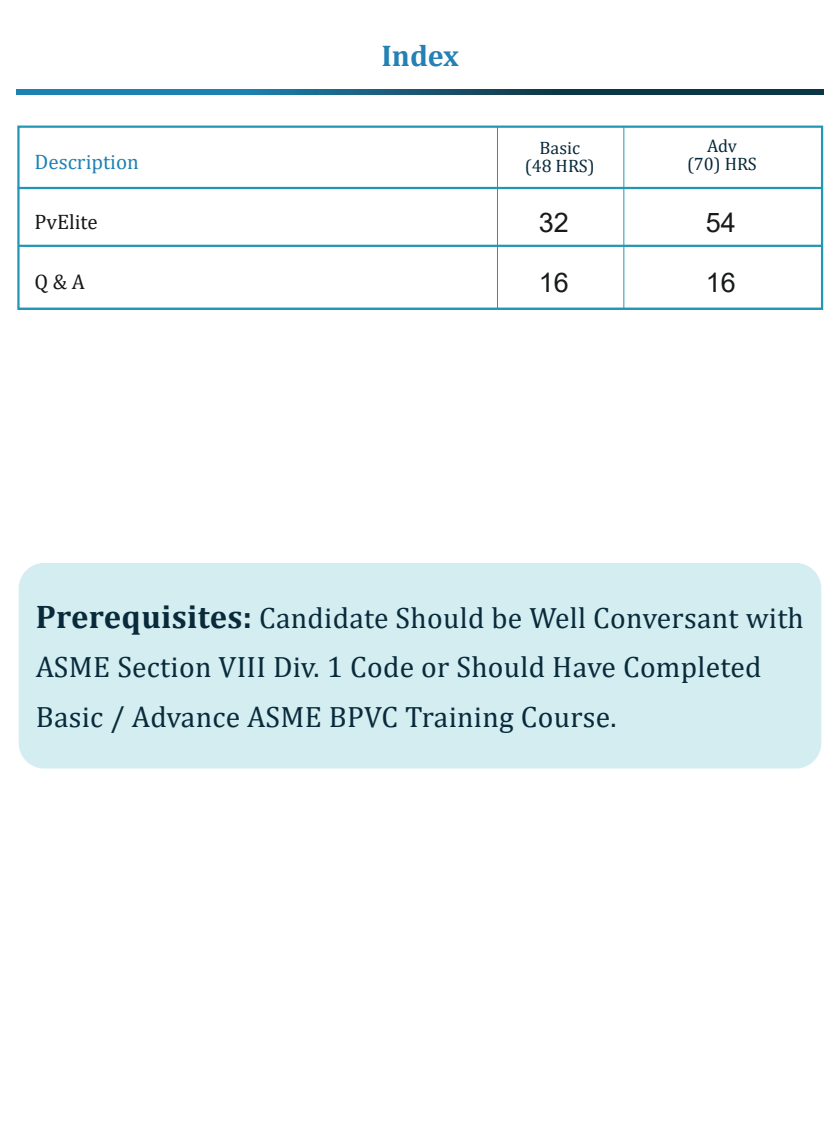
<style>
.page{position:relative;width:840px;height:1124px;background:#fff}
.page>*{position:absolute;margin:0;border:0;box-sizing:border-box;transform-origin:0 0}
.t1{font:700 30px "Cambria";color:#2381b4}
.t2{font:29.55px/49.2px "Cambria";letter-spacing:.01em;color:#082a3a}
.t3{font:27px "Arial";color:#181a1a}
.t4{font:21px "Cambria";color:#1f82b4}
.t5{font:21px "Cambria";color:#171717}
.t6{font:18px/18px "Cambria";color:#082a3a;text-align:center}
.s1{font-weight:700;font-size:32.78px}
</style>
<div class="page">
<div style="left:17px;top:125px;width:806px;height:185px;border:2px solid #2296b5"></div>
<hr style="left:18px;top:187px;width:803px;height:2px;background:#2296b5">
<hr style="left:18px;top:245px;width:804px;height:2px;background:#2296b5">
<hr style="left:18px;top:308px;width:804px;height:2px;background:#2296b5">
<hr style="left:623px;top:127px;width:1px;height:182px;background:#2296b5">
<hr style="left:497px;top:127px;width:1px;height:182px;background:#2296b5">
<svg style="left:17px;top:89px;width:807px;height:5px;background:#155978"></svg>
<div style="left:19px;top:563px;width:802px;height:205px;background:#d3edf1;border-radius:25px"></div>
<p class="t4" style="left:35px;top:149px;width:106px">Description</p>
<p class="t5" style="left:35px;top:209px;width:65px">PvElite</p>
<p class="t5" style="left:35px;top:269px;width:52px">Q &amp; A</p>
<p class="t1" style="left:381px;top:35px;width:79px">Index</p>
<p class="t6" style="left:525px;top:138px;width:71px">Basic (48 HRS)</p>
<p class="t6" style="left:687px;top:137px;width:71px">Adv<br>(70) HRS</p>
<p class="t3" style="left:539px;top:203px;width:32px">32</p>
<p class="t3" style="left:539px;top:263px;width:32px">16</p>
<p class="t3" style="left:706px;top:203px;width:32px">54</p>
<p class="t3" style="left:706px;top:263px;width:32px">16</p>
<p class="t2" style="left:36px;top:593px;width:770px"><span class="s1">Prerequisites:</span> Candidate Should be Well Conversant with<br>ASME Section VIII Div. 1 Code or Should Have Completed<br>Basic / Advance ASME BPVC Training Course.</p>
</div>
